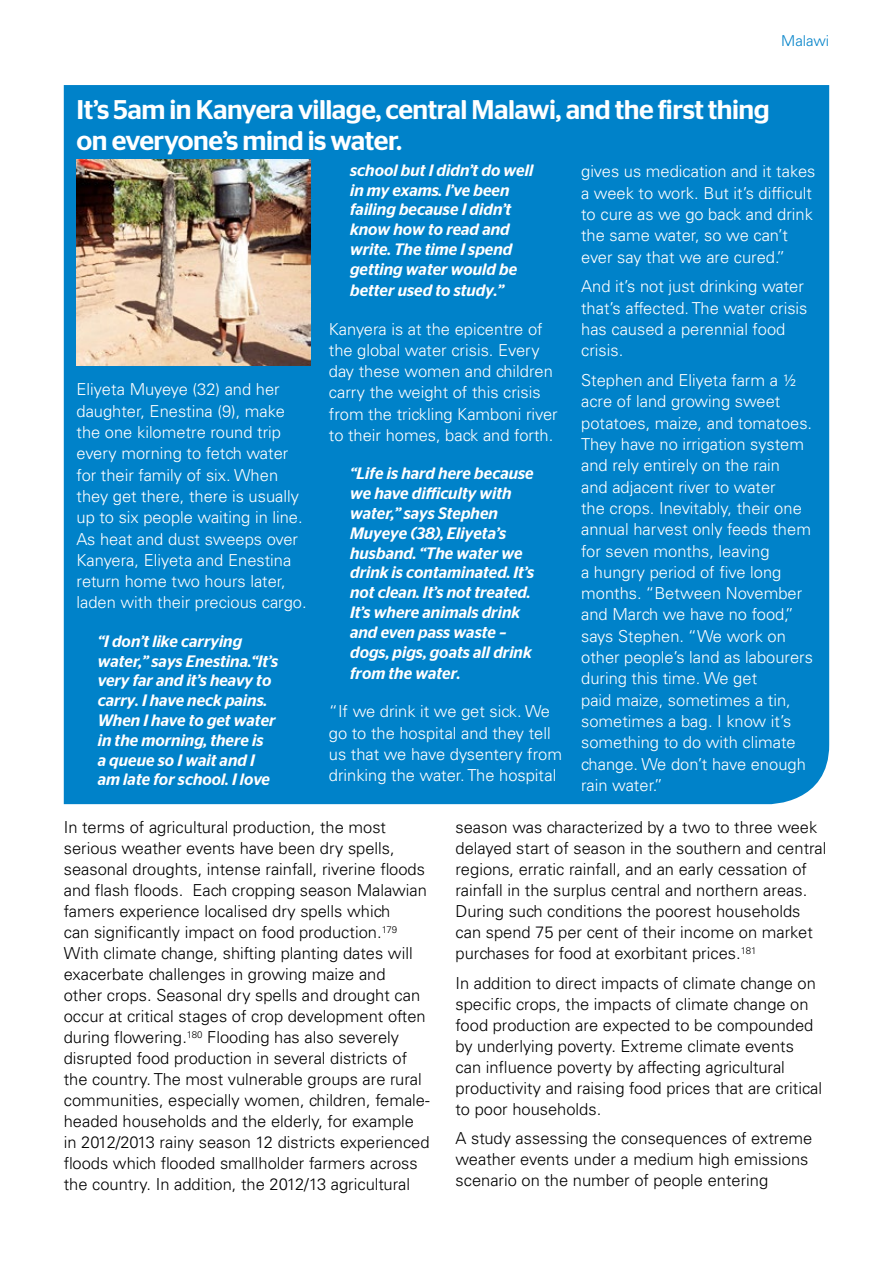
<style>
.page{position:relative;width:893px;height:1263px;background:#fff}
.page>*{position:absolute;margin:0;border:0;box-sizing:border-box;transform-origin:0 0}
.t1{font:500 27px/30.3px "Stag Sans";letter-spacing:-.02em;color:#fff}
.t2{font:300 16.5px/21px "Univers LT Std";color:#000}
.t3{font:300 16.5px/21.3px "Univers LT Std";color:#fff}
.t4{font:italic 500 16.5px/19.8px "Stag Sans";color:#fff}
.t5{font:300 15px "Univers LT Std";color:#0082c9}
</style>
<div class="page">
<div style="left:64px;top:85px;width:765px;height:719px;background:#0082c9"></div>
<img style="left:77px;top:160px;width:233px;height:206px">
<p class="t5" style="left:781px;top:32px;width:50px">Malawi</p>
<h1 class="t1" style="left:77px;top:95px;width:695px">It’s 5am in Kanyera village, central Malawi, and the first thing on everyone’s mind is water.</h1>
<p class="t3" style="left:77px;top:379px;width:232px">Eliyeta Muyeye (32) and her daughter, Enestina (9), make the one kilometre round trip every morning to fetch water for their family of six. When they get there, there is usually up to six people waiting in line.<br>As heat and dust sweeps over<br>Kanyera, Eliyeta and Enestina return home two hours later, laden with their precious cargo.</p>
<p class="t4" style="left:98px;top:631px;width:182px">“I don’t like carrying water,” says Enestina.“It’s very far and it’s heavy to carry. I have neck pains.<br>When I have to get water in the morning, there is<br>a queue so I wait and I am late for school. I love</p>
<p class="t4" style="left:350px;top:160px;width:185px">school but I didn’t do well in my exams. I’ve been failing because I didn’t know how to read and write. The time I spend getting water would be</p>
<p class="t4" style="left:350px;top:280px;width:155px">better used to study.”</p>
<p class="t3" style="left:329px;top:318px;width:230px">Kanyera is at the epicentre of the global water crisis. Every day these women and children carry the weight of this crisis from the trickling Kamboni river to their homes, back and forth.</p>
<p class="t4" style="left:350px;top:464px;width:186px">“Life is hard here because we have difficulty with water,” says Stephen<br>Muyeye (38), Eliyeta’s husband. “The water we drink is contaminated. It’s not clean. It’s not treated.<br>It’s where animals drink and even pass waste – dogs, pigs, goats all drink</p>
<p class="t4" style="left:350px;top:663px;width:112px">from the water.</p>
<p class="t3" style="left:329px;top:701px;width:235px">“If we drink it we get sick. We go to the hospital and they tell us that we have dysentery from drinking the water. The hospital</p>
<p class="t3" style="left:581px;top:161px;width:236px">gives us medication and it takes a week to work. But it’s difficult to cure as we go back and drink the same water, so we can’t ever say that we are cured.”</p>
<p class="t3" style="left:581px;top:276px;width:228px">And it’s not just drinking water that’s affected. The water crisis has caused a perennial food crisis.</p>
<p class="t3" style="left:581px;top:370px;width:233px">Stephen and Eliyeta farm a ½ acre of land growing sweet potatoes, maize, and tomatoes.<br>They have no irrigation system and rely entirely on the rain<br>and adjacent river to water<br>the crops. Inevitably, their one annual harvest only feeds them for seven months, leaving<br>a hungry period of five long months. “Between November and March we have no food,” says Stephen. “We work on other people’s land as labourers during this time. We get<br>paid maize, sometimes a tin, sometimes a bag. I know it’s something to do with climate change. We don’t have enough rain water.”</p>
<p class="t2" style="left:64px;top:817px;width:367px">In terms of agricultural production, the most serious weather events have been dry spells, seasonal droughts, intense rainfall, riverine floods and flash floods. Each cropping season Malawian famers experience localised dry spells which<br>can significantly impact on food production.<sup>179<br></sup>With climate change, shifting planting dates will exacerbate challenges in growing maize and<br>other crops. Seasonal dry spells and drought can occur at critical stages of crop development often during flowering.<sup>180</sup> Flooding has also severely disrupted food production in several districts of the country. The most vulnerable groups are rural communities, especially women, children, female&shy;headed households and the elderly, for example in 2012/2013 rainy season 12 districts experienced floods which flooded smallholder farmers across the country. In addition, the 2012/13 agricultural</p>
<p class="t2" style="left:455px;top:817px;width:373px">season was characterized by a two to three week delayed start of season in the southern and central regions, erratic rainfall, and an early cessation of rainfall in the surplus central and northern areas.<br>During such conditions the poorest households can spend 75 per cent of their income on market purchases for food at exorbitant prices.<sup>181</sup></p>
<p class="t2" style="left:455px;top:972px;width:368px">In addition to direct impacts of climate change on specific crops, the impacts of climate change on food production are expected to be compounded by underlying poverty. Extreme climate events can influence poverty by affecting agricultural productivity and raising food prices that are critical to poor households.</p>
<p class="t2" style="left:455px;top:1128px;width:358px">A study assessing the consequences of extreme weather events under a medium high emissions scenario on the number of people entering</p>
</div>
